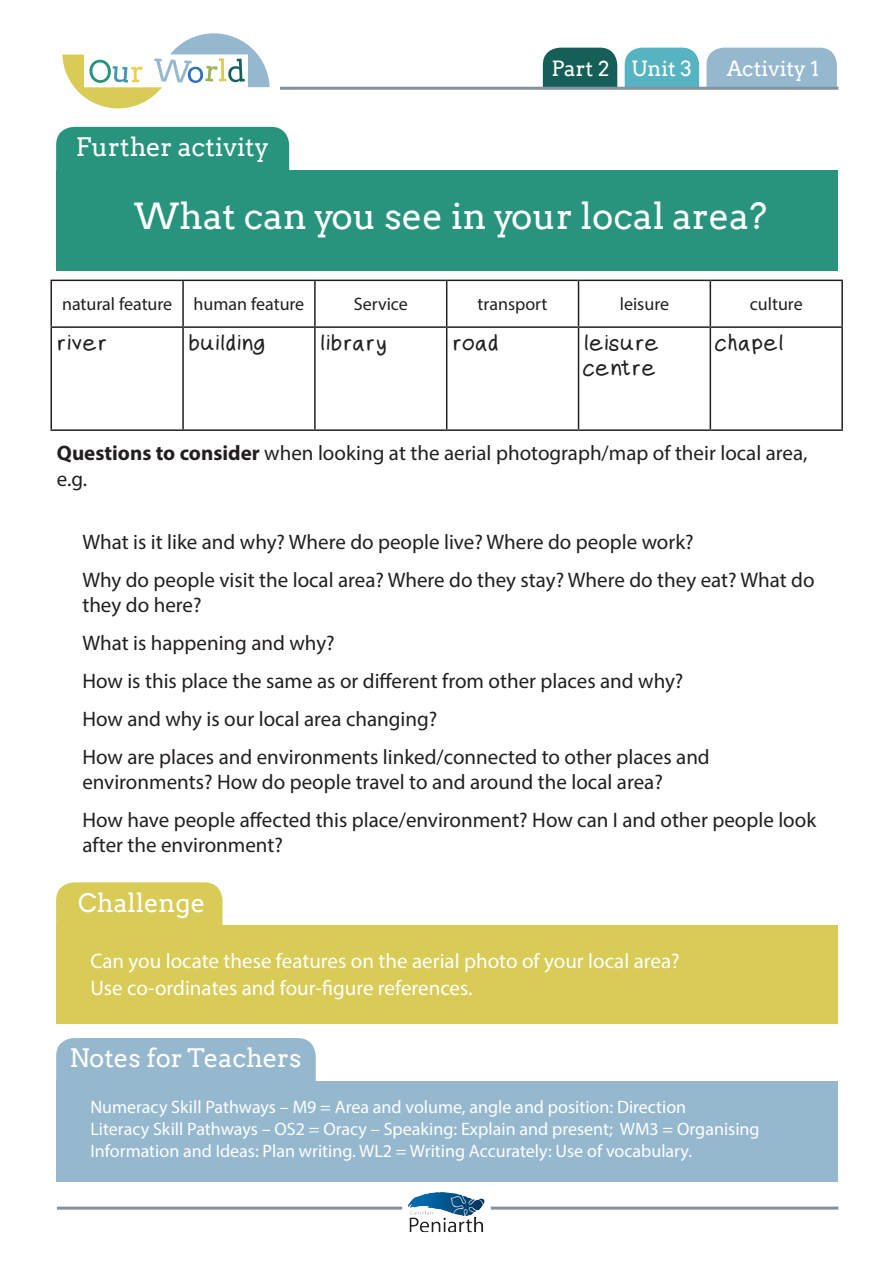
<style>
.page{position:relative;width:893px;height:1263px;background:#fff}
.page>*{position:absolute;margin:0;border:0;box-sizing:border-box;transform-origin:0 0}
.t1{font:36px "Arvo";color:#fff}
.t2{font:25.5px "Arvo";color:#fff}
.t3{font:21px/25.2px "Myriad Pro";color:#231f20}
.t4{font:21px "Myriad Pro";color:#fff}
.t5{font:21px/25.2px "Rhiannons Font Welsh";color:#231f20}
.t6{font:21px "Arvo";color:#fff}
.t7{font:18px/21.6px "Myriad Pro";color:#fff}
.t8{font:18px "Myriad Pro";color:#231f20}
.s1{font-weight:700}
</style>
<div class="page">
<svg style="left:541px;top:47px;width:298px;height:43px;background:#73a9b4"></svg>
<hr style="left:56px;top:87px;width:782px;height:3px;background:#83929e">
<div style="left:56px;top:127px;width:233px;height:143px;background:#28947d;border-radius:18px"></div>
<div style="left:56px;top:170px;width:782px;height:100px;background:#28947d"></div>
<div style="left:56px;top:1038px;width:260px;height:139px;background:#95b8cf;border-radius:18px"></div>
<div style="left:56px;top:1081px;width:782px;height:100px;background:#95b8cf"></div>
<div style="left:56px;top:33px;width:224px;height:80px;background:#fff"></div>
<svg style="left:62px;top:33px;width:208px;height:75px"></svg>
<hr style="left:57px;top:1206px;width:781px;height:3px;background:#83929e">
<div style="left:402px;top:1189px;width:89px;height:58px;background:#fff;border-radius:18px"></div>
<img style="left:408px;top:1192px;width:76px;height:40px">
<div style="left:56px;top:882px;width:166px;height:91px;background:#d8cb56;border-radius:18px"></div>
<div style="left:56px;top:925px;width:782px;height:99px;background:#d8cb56"></div>
<hr style="left:50px;top:280px;width:133px;height:1px;background:#231f20">
<hr style="left:50px;top:281px;width:2px;height:45px;background:#231f20">
<hr style="left:183px;top:280px;width:132px;height:1px;background:#231f20">
<hr style="left:182px;top:281px;width:2px;height:45px;background:#231f20">
<hr style="left:315px;top:280px;width:132px;height:1px;background:#231f20">
<hr style="left:314px;top:281px;width:2px;height:45px;background:#231f20">
<hr style="left:447px;top:280px;width:131px;height:1px;background:#231f20">
<hr style="left:446px;top:281px;width:1px;height:45px;background:#231f20">
<hr style="left:578px;top:280px;width:132px;height:1px;background:#231f20">
<hr style="left:578px;top:281px;width:1px;height:45px;background:#231f20">
<hr style="left:710px;top:280px;width:133px;height:1px;background:#231f20">
<hr style="left:710px;top:281px;width:1px;height:45px;background:#231f20">
<hr style="left:841px;top:281px;width:2px;height:45px;background:#231f20">
<hr style="left:50px;top:326px;width:133px;height:2px;background:#231f20">
<hr style="left:50px;top:328px;width:2px;height:101px;background:#231f20">
<hr style="left:183px;top:326px;width:132px;height:2px;background:#231f20">
<hr style="left:182px;top:328px;width:2px;height:101px;background:#231f20">
<hr style="left:315px;top:326px;width:132px;height:2px;background:#231f20">
<hr style="left:314px;top:328px;width:2px;height:101px;background:#231f20">
<hr style="left:447px;top:326px;width:131px;height:2px;background:#231f20">
<hr style="left:446px;top:328px;width:1px;height:101px;background:#231f20">
<hr style="left:578px;top:326px;width:132px;height:2px;background:#231f20">
<hr style="left:578px;top:328px;width:1px;height:101px;background:#231f20">
<hr style="left:710px;top:326px;width:133px;height:2px;background:#231f20">
<hr style="left:710px;top:328px;width:1px;height:101px;background:#231f20">
<hr style="left:841px;top:328px;width:2px;height:101px;background:#231f20">
<hr style="left:50px;top:429px;width:133px;height:2px;background:#231f20">
<hr style="left:183px;top:429px;width:132px;height:2px;background:#231f20">
<hr style="left:315px;top:429px;width:132px;height:2px;background:#231f20">
<hr style="left:447px;top:429px;width:131px;height:2px;background:#231f20">
<hr style="left:578px;top:429px;width:132px;height:2px;background:#231f20">
<hr style="left:710px;top:429px;width:133px;height:2px;background:#231f20">
<p class="t2" style="left:76px;top:133px;width:195px">Further activity</p>
<p class="t6" style="left:552px;top:56px;width:142px">Part 2 Unit 3</p>
<p class="t6" style="left:727px;top:56px;width:94px">Activity 1</p>
<p class="t1" style="left:134px;top:195px;width:634px">What can you see in your local area?</p>
<p class="t8" style="left:62px;top:293px;width:112px">natural feature</p>
<p class="t8" style="left:194px;top:293px;width:112px">human feature</p>
<p class="t8" style="left:354px;top:293px;width:56px">Service</p>
<p class="t8" style="left:478px;top:293px;width:71px">transport</p>
<p class="t8" style="left:620px;top:293px;width:51px">leisure</p>
<p class="t8" style="left:750px;top:293px;width:54px">culture</p>
<p class="t5" style="left:57px;top:332px;width:53px">river</p>
<p class="t5" style="left:189px;top:332px;width:79px">building</p>
<p class="t5" style="left:321px;top:332px;width:68px">library</p>
<p class="t5" style="left:453px;top:332px;width:48px">road</p>
<p class="t5" style="left:584px;top:332px;width:77px">leisure centre</p>
<p class="t5" style="left:716px;top:332px;width:70px">chapel</p>
<p class="t3" style="left:57px;top:440px;width:752px"><span class="s1">Questions to consider</span> when looking at the aerial photograph/map of their local area, e.g.</p>
<p class="t3" style="left:82px;top:529px;width:613px">What is it like and why? Where do people live? Where do people work?</p>
<p class="t3" style="left:82px;top:567px;width:734px">Why do people visit the local area? Where do they stay? Where do they eat? What do they do here?</p>
<p class="t3" style="left:82px;top:630px;width:254px">What is happening and why?</p>
<p class="t3" style="left:82px;top:668px;width:603px">How is this place the same as or different from other places and why?</p>
<p class="t3" style="left:82px;top:706px;width:356px">How and why is our local area changing?</p>
<p class="t3" style="left:82px;top:744px;width:629px">How are places and environments linked/connected to other places and environments? How do people travel to and around the local area?</p>
<p class="t3" style="left:82px;top:807px;width:735px">How have people affected this place/environment? How can I and other people look after the environment?</p>
<p class="t2" style="left:78px;top:888px;width:129px">Challenge</p>
<p class="t4" style="left:90px;top:948px;width:591px">Can you locate these features on the aerial photo of your local area?</p>
<p class="t4" style="left:90px;top:975px;width:384px">Use co-ordinates and four-figure references.</p>
<p class="t2" style="left:70px;top:1043px;width:233px">Notes for Teachers</p>
<p class="t7" style="left:90px;top:1096px;width:597px">Numeracy Skill Pathways – M9 = Area and volume, angle and position: Direction</p>
<p class="t7" style="left:90px;top:1118px;width:671px">Literacy Skill Pathways – OS2 = Oracy – Speaking: Explain and present; WM3 = Organising<br>Information and Ideas: Plan writing. WL2 = Writing Accurately: Use of vocabulary.</p>
</div>
